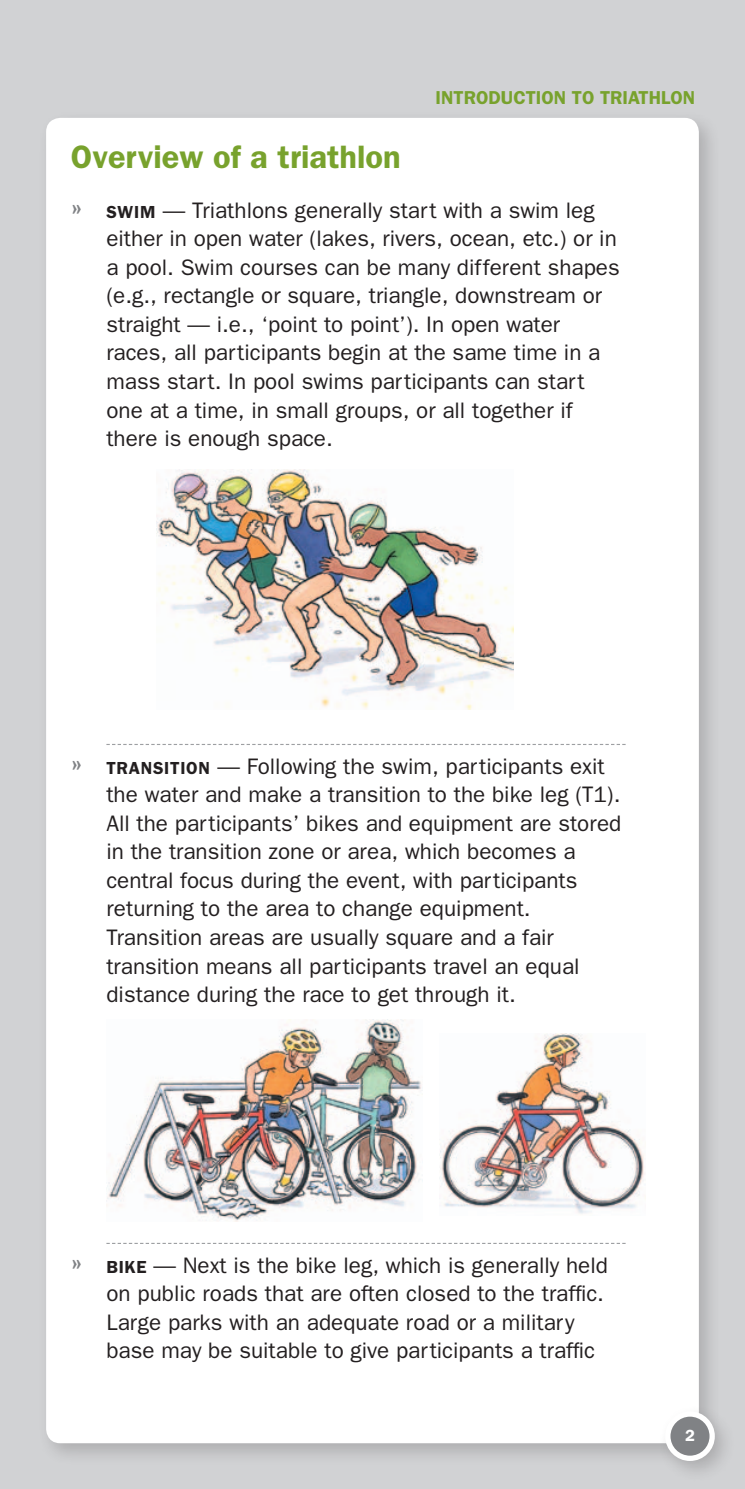
<style>
.page{position:relative;width:745px;height:1489px;background:#fff}
.page>*{position:absolute;margin:0;border:0;box-sizing:border-box;transform-origin:0 0}
.t1{font:600 32.5px "Franklin Gothic";color:#78a22d}
.t2{font:22.5px/28.5px "Franklin Gothic";color:#231f20}
.t3{font:600 18.75px "Franklin Gothic";color:#78a22d}
.t4{font:600 16.25px "Franklin Gothic";color:#fff}
.s1{font-weight:600;font-size:30px;color:#808285}
.s2{font-weight:600;font-size:17.5px}
</style>
<div class="page">
<div style="left:0;top:0;width:744px;height:1488px;background:#d1d2d4"></div>
<div style="left:37px;top:109px;width:682px;height:1355px;background:#231f20;opacity:.2"></div>
<div style="left:46px;top:118px;width:652px;height:1324px;background:#fff;border-radius:14px"></div>
<svg style="left:106px;top:744px;width:519px;height:1px"></svg>
<svg style="left:107px;top:1242px;width:518px;height:1px"></svg>
<img style="left:106px;top:1019px;width:315px;height:202px">
<img style="left:156px;top:469px;width:357px;height:240px">
<img style="left:440px;top:1033px;width:204px;height:181px">
<div style="left:656px;top:1402px;width:79px;height:79px;background:#231f20;opacity:.2"></div>
<div style="left:664px;top:1411px;width:50px;height:49px;background:#fff;border-radius:50%"></div>
<div style="left:670px;top:1416px;width:39px;height:39px;background:#808285;border-radius:50%"></div>
<p class="t3" style="left:435px;top:86px;width:261px">Introduction to Triathlon</p>
<h1 class="t1" style="left:71px;top:138px;width:331px">Overview of a triathlon</h1>
<p class="t2" style="left:106px;top:195px;width:514px;text-indent:-35px"><span class="s1">»</span> <span class="s2">SWIM</span> — Triathlons generally start with a swim leg either in open water (lakes, rivers, ocean, etc.) or in a pool. Swim courses can be many different shapes (e.g., rectangle or square, triangle, downstream or straight — i.e., ‘point to point’). In open water races, all participants begin at the same time in a mass start. In pool swims participants can start one at a time, in small groups, or all together if there is enough space.</p>
<p class="t2" style="left:106px;top:751px;width:516px;text-indent:-35px"><span class="s1">»</span> <span class="s2">TRANSITION</span> — Following the swim, participants exit the water and make a transition to the bike leg (T1).<br>All the participants’ bikes and equipment are stored in the transition zone or area, which becomes a central focus during the event, with participants returning to the area to change equipment.<br>Transition areas are usually square and a fair transition means all participants travel an equal distance during the race to get through it.</p>
<p class="t2" style="left:106px;top:1250px;width:502px;text-indent:-35px"><span class="s1">»</span> <span class="s2">BIKE</span> — Next is the bike leg, which is generally held on public roads that are often closed to the traffic.<br>Large parks with an adequate road or a military base may be suitable to give participants a traffic</p>
<p class="t4" style="left:684px;top:1425px;width:11px">2</p>
</div>
